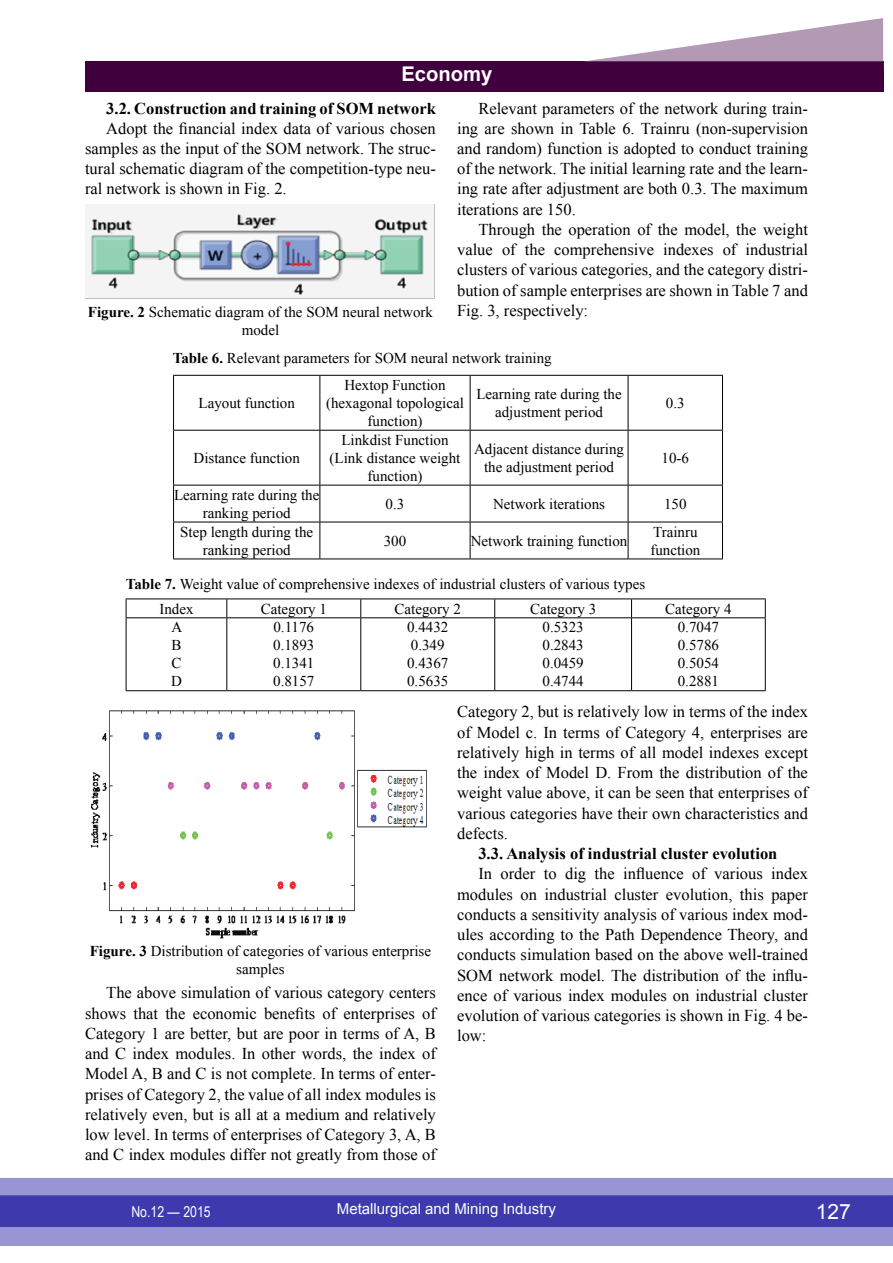
<style>
.page{position:relative;width:893px;height:1263px;background:#fff}
.page>*{position:absolute;margin:0;border:0;box-sizing:border-box;transform-origin:0 0}
.t1{font:21px "Arial";color:#fff}
.t2{font:700 20.25px "Arial";color:#fff}
.t3{font:16.5px/20.2px "Times New Roman";color:#000;text-align:justify}
.t4{font:700 16.5px "Times New Roman";color:#000}
.t5{font:15px/18px "Times New Roman";color:#000;text-align:center}
.t6{font:15px "Arial";color:#fff}
.t7{font:15px "Arial Narrow";color:#fff}
.s1{font-weight:700}
</style>
<div class="page">
<div style="left:0;top:1178px;width:893px;height:68px;background:#9795d3"></div>
<div style="left:0;top:1195px;width:893px;height:32px;background:#3e3aae;border:2px solid #3e3aae"></div>
<div style="left:85px;top:62px;width:798px;height:30px;background:#40003d"></div>
<svg style="left:583px;top:18px;width:300px;height:44px"></svg>
<img style="left:85px;top:204px;width:350px;height:95px">
<hr style="left:173px;top:375px;width:147px;height:1px;background:#000">
<hr style="left:320px;top:375px;width:150px;height:1px;background:#000">
<hr style="left:470px;top:375px;width:158px;height:1px;background:#000">
<hr style="left:628px;top:375px;width:95px;height:1px;background:#000">
<hr style="left:173px;top:430px;width:147px;height:1px;background:#000">
<hr style="left:320px;top:430px;width:150px;height:1px;background:#000">
<hr style="left:470px;top:430px;width:158px;height:1px;background:#000">
<hr style="left:628px;top:430px;width:95px;height:1px;background:#000">
<hr style="left:173px;top:485px;width:147px;height:1px;background:#000">
<hr style="left:320px;top:485px;width:150px;height:1px;background:#000">
<hr style="left:470px;top:485px;width:158px;height:1px;background:#000">
<hr style="left:628px;top:485px;width:95px;height:1px;background:#000">
<hr style="left:173px;top:522px;width:147px;height:1px;background:#000">
<hr style="left:320px;top:522px;width:150px;height:1px;background:#000">
<hr style="left:470px;top:522px;width:158px;height:1px;background:#000">
<hr style="left:628px;top:522px;width:95px;height:1px;background:#000">
<hr style="left:173px;top:558px;width:147px;height:1px;background:#000">
<hr style="left:320px;top:558px;width:150px;height:1px;background:#000">
<hr style="left:470px;top:558px;width:158px;height:1px;background:#000">
<hr style="left:628px;top:558px;width:95px;height:1px;background:#000">
<hr style="left:173px;top:376px;width:1px;height:54px;background:#000">
<hr style="left:173px;top:431px;width:1px;height:54px;background:#000">
<hr style="left:173px;top:485px;width:1px;height:37px;background:#000">
<hr style="left:173px;top:522px;width:1px;height:36px;background:#000">
<hr style="left:319px;top:376px;width:1px;height:54px;background:#000">
<hr style="left:470px;top:376px;width:1px;height:54px;background:#000">
<hr style="left:628px;top:376px;width:1px;height:54px;background:#000">
<hr style="left:722px;top:376px;width:1px;height:54px;background:#000">
<hr style="left:319px;top:431px;width:1px;height:54px;background:#000">
<hr style="left:470px;top:431px;width:1px;height:54px;background:#000">
<hr style="left:628px;top:431px;width:1px;height:54px;background:#000">
<hr style="left:722px;top:431px;width:1px;height:54px;background:#000">
<hr style="left:319px;top:485px;width:1px;height:37px;background:#000">
<hr style="left:470px;top:485px;width:1px;height:37px;background:#000">
<hr style="left:628px;top:485px;width:1px;height:37px;background:#000">
<hr style="left:722px;top:485px;width:1px;height:37px;background:#000">
<hr style="left:319px;top:522px;width:1px;height:36px;background:#000">
<hr style="left:470px;top:522px;width:1px;height:36px;background:#000">
<hr style="left:628px;top:522px;width:1px;height:36px;background:#000">
<hr style="left:722px;top:522px;width:1px;height:36px;background:#000">
<hr style="left:126px;top:598px;width:101px;height:1px;background:#000">
<hr style="left:227px;top:598px;width:134px;height:1px;background:#000">
<hr style="left:361px;top:598px;width:134px;height:1px;background:#000">
<hr style="left:495px;top:598px;width:137px;height:1px;background:#000">
<hr style="left:632px;top:598px;width:134px;height:1px;background:#000">
<hr style="left:126px;top:617px;width:101px;height:1px;background:#000">
<hr style="left:227px;top:617px;width:134px;height:1px;background:#000">
<hr style="left:361px;top:617px;width:134px;height:1px;background:#000">
<hr style="left:495px;top:617px;width:137px;height:1px;background:#000">
<hr style="left:632px;top:617px;width:134px;height:1px;background:#000">
<hr style="left:126px;top:690px;width:101px;height:1px;background:#000">
<hr style="left:227px;top:690px;width:134px;height:1px;background:#000">
<hr style="left:361px;top:690px;width:134px;height:1px;background:#000">
<hr style="left:495px;top:690px;width:137px;height:1px;background:#000">
<hr style="left:632px;top:690px;width:134px;height:1px;background:#000">
<svg style="left:126px;top:599px;width:1px;height:18px"></svg>
<hr style="left:126px;top:618px;width:1px;height:72px;background:#000">
<svg style="left:226px;top:599px;width:1px;height:18px"></svg>
<svg style="left:360px;top:599px;width:1px;height:18px"></svg>
<svg style="left:494px;top:599px;width:1px;height:18px"></svg>
<svg style="left:631px;top:599px;width:1px;height:18px"></svg>
<svg style="left:765px;top:599px;width:1px;height:18px"></svg>
<hr style="left:226px;top:618px;width:1px;height:72px;background:#000">
<hr style="left:360px;top:618px;width:1px;height:72px;background:#000">
<hr style="left:494px;top:618px;width:1px;height:72px;background:#000">
<hr style="left:631px;top:618px;width:1px;height:72px;background:#000">
<hr style="left:765px;top:618px;width:1px;height:72px;background:#000">
<img style="left:91px;top:710px;width:336px;height:229px">
<p class="t2" style="left:401px;top:61px;width:93px">Economy</p>
<p class="t4" style="left:106px;top:97px;width:331px">3.2. Construction and training of SOM network</p>
<p class="t3" style="left:85px;top:118px;width:352px;text-indent:21px">Adopt the financial index data of various chosen samples as the input of the SOM network. The struc&shy;tural schematic diagram of the competition-type neu&shy;ral network is shown in Fig. 2.</p>
<p class="t3" style="left:457px;top:98px;width:352px;text-indent:21px">Relevant parameters of the network during train&shy;ing are shown in Table 6. Trainru (non-supervision and random) function is adopted to conduct training of the network. The initial learning rate and the learn&shy;ing rate after adjustment are both 0.3. The maximum iterations are 150.</p>
<p class="t3" style="left:457px;top:219px;width:352px;text-indent:21px">Through the operation of the model, the weight value of the comprehensive indexes of industrial clusters of various categories, and the category distri&shy;bution of sample enterprises are shown in Table 7 and Fig. 3, respectively:</p>
<p class="t5" style="left:88px;top:302px;width:347px"><span class="s1">Figure. 2</span> Schematic diagram of the SOM neural network model</p>
<p class="t5" style="left:173px;top:348px;width:380px"><span class="s1">Table 6.</span> Relevant parameters for SOM neural network training</p>
<p class="t5" style="left:199px;top:394px;width:98px">Layout function</p>
<p class="t5" style="left:194px;top:449px;width:108px">Distance function</p>
<p class="t5" style="left:326px;top:376px;width:139px">Hextop Function (hexagonal topological function)</p>
<p class="t5" style="left:476px;top:385px;width:147px">Learning rate during the adjustment period</p>
<p class="t5" style="left:666px;top:394px;width:20px">0.3</p>
<p class="t5" style="left:330px;top:431px;width:132px">Linkdist Function (Link distance weight function)</p>
<p class="t5" style="left:474px;top:440px;width:151px">Adjacent distance during the adjustment period</p>
<p class="t5" style="left:662px;top:449px;width:29px">10-6</p>
<p class="t5" style="left:174px;top:485px;width:147px">Learning rate during the ranking period</p>
<p class="t5" style="left:386px;top:494px;width:20px">0.3</p>
<p class="t5" style="left:493px;top:494px;width:114px">Network iterations</p>
<p class="t5" style="left:664px;top:494px;width:24px">150</p>
<p class="t5" style="left:180px;top:522px;width:134px">Step length during the ranking period</p>
<p class="t5" style="left:384px;top:531px;width:24px">300</p>
<p class="t5" style="left:471px;top:531px;width:158px">Network training function</p>
<p class="t5" style="left:650px;top:522px;width:51px;text-align:left">Trainru function</p>
<p class="t5" style="left:126px;top:574px;width:521px"><span class="s1">Table 7.</span> Weight value of comprehensive indexes of industrial clusters of various types</p>
<p class="t5" style="left:159px;top:599px;width:36px">Index</p>
<p class="t5" style="left:261px;top:599px;width:68px">Category 1</p>
<p class="t5" style="left:395px;top:599px;width:68px">Category 2</p>
<p class="t5" style="left:530px;top:599px;width:68px">Category 3</p>
<p class="t5" style="left:665px;top:599px;width:68px">Category 4</p>
<p class="t5" style="left:171px;top:618px;width:13px;text-align:left">A<br>B<br>C<br>D</p>
<p class="t5" style="left:273px;top:618px;width:43px;text-align:justify">0.1176<br>0.1893<br>0.1341<br>0.8157</p>
<p class="t5" style="left:407px;top:618px;width:43px;text-align:left">0.4432<br>0.349<br>0.4367<br>0.5635</p>
<p class="t5" style="left:542px;top:618px;width:43px;text-align:justify">0.5323<br>0.2843<br>0.0459<br>0.4744</p>
<p class="t5" style="left:678px;top:618px;width:43px;text-align:justify">0.7047<br>0.5786<br>0.5054<br>0.2881</p>
<p class="t5" style="left:90px;top:942px;width:343px"><span class="s1">Figure. 3</span> Distribution of categories of various enterprise samples</p>
<p class="t3" style="left:85px;top:982px;width:352px;text-indent:21px">The above simulation of various category centers shows that the economic benefits of enterprises of Category 1 are better, but are poor in terms of A, B and C index modules. In other words, the index of Model A, B and C is not complete. In terms of enter&shy;prises of Category 2, the value of all index modules is relatively even, but is all at a medium and relatively low level. In terms of enterprises of Category 3, A, B and C index modules differ not greatly from those of</p>
<p class="t3" style="left:457px;top:701px;width:352px">Category 2, but is relatively low in terms of the index of Model c. In terms of Category 4, enterprises are relatively high in terms of all model indexes except the index of Model D. From the distribution of the weight value above, it can be seen that enterprises of various categories have their own characteristics and defects.</p>
<p class="t4" style="left:478px;top:842px;width:301px">3.3. Analysis of industrial cluster evolution</p>
<p class="t3" style="left:457px;top:863px;width:352px;text-indent:21px">In order to dig the influence of various index modules on industrial cluster evolution, this paper conducts a sensitivity analysis of various index mod&shy;ules according to the Path Dependence Theory, and conducts simulation based on the above well-trained SOM network model. The distribution of the influ&shy;ence of various index modules on industrial cluster evolution of various categories is shown in Fig. 4 be&shy;low:</p>
<p class="t7" style="left:131px;top:1200px;width:81px">No.12 — 2015</p>
<p class="t6" style="left:337px;top:1199px;width:221px">Metallurgical and Mining Industry</p>
<p class="t1" style="left:816px;top:1197px;width:37px">127</p>
</div>
